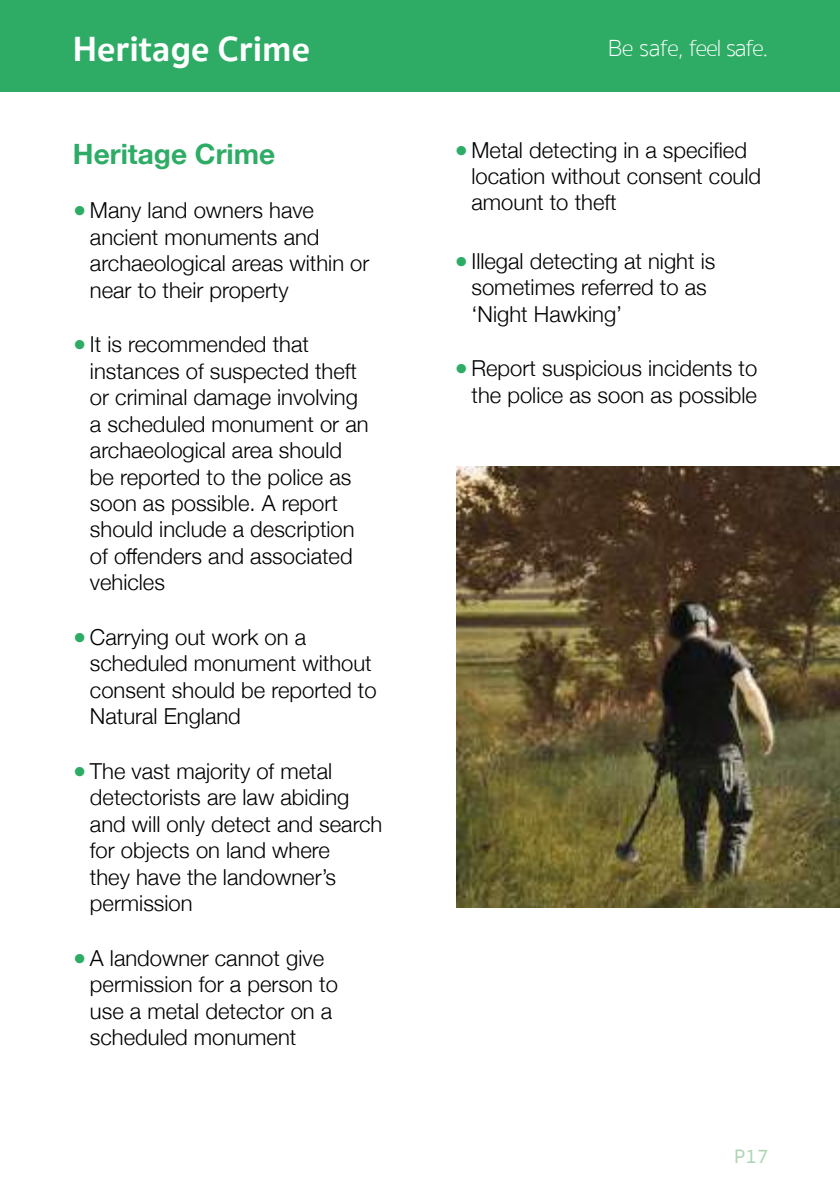
<style>
.page{position:relative;width:840px;height:1191px;background:#fff}
.page>*{position:absolute;margin:0;border:0;box-sizing:border-box;transform-origin:0 0}
.t1{font:700 36px "Sukhumvit Set";color:#fff}
.t2{font:700 28px "Helvetica Neue";color:#2eac66}
.t3{font:100 24px "Sukhumvit Set";letter-spacing:-.05em;color:#fff}
.t4{font:300 22px/26.4px "Helvetica Neue";color:#000}
.t5{font:500 20px "Sukhumvit Set";color:#aed6b4}
.s1{font-weight:400;color:#2eac66}
</style>
<div class="page">
<div style="left:0;top:0;width:839px;height:91px;background:#2eac66"></div>
<img style="left:456px;top:466px;width:383px;height:442px">
<h1 class="t1" style="left:73px;top:21px;width:238px">Heritage Crime</h1>
<p class="t3" style="left:607px;top:31px;width:161px">Be safe, feel safe.</p>
<p class="t2" style="left:73px;top:132px;width:204px">Heritage Crime</p>
<p class="t4" style="left:90px;top:196px;width:281px;text-indent:-17px"><span class="s1">●</span> Many land owners have ancient monuments and archaeological areas within or near to their property</p>
<p class="t4" style="left:90px;top:330px;width:280px;text-indent:-17px"><span class="s1">●</span>It is recommended that instances of suspected theft or criminal damage involving a scheduled monument or an archaeological area should be reported to the police as soon as possible. A report should include a description of offenders and associated vehicles</p>
<p class="t4" style="left:90px;top:622px;width:288px;text-indent:-17px"><span class="s1">●</span> Carrying out work on a scheduled monument without consent should be reported to<br>Natural England</p>
<p class="t4" style="left:90px;top:756px;width:294px;text-indent:-17px"><span class="s1">●</span>The vast majority of metal detectorists are law abiding and will only detect and search for objects on land where<br>they have the landowner’s permission</p>
<p class="t4" style="left:90px;top:943px;width:249px;text-indent:-17px"><span class="s1">●</span>A landowner cannot give permission for a person to use a metal detector on a scheduled monument</p>
<p class="t4" style="left:471px;top:135px;width:291px;text-indent:-17px"><span class="s1">●</span> Metal detecting in a specified location without consent could amount to theft</p>
<p class="t4" style="left:471px;top:246px;width:245px;text-indent:-17px"><span class="s1">●</span>Illegal detecting at night is sometimes referred to as ‘Night Hawking’</p>
<p class="t4" style="left:454px;top:354px;width:304px;text-align:right"><span class="s1">●</span>Report suspicious incidents to the police as soon as possible</p>
<p class="t5" style="left:733px;top:1142px;width:36px">P17</p>
</div>
